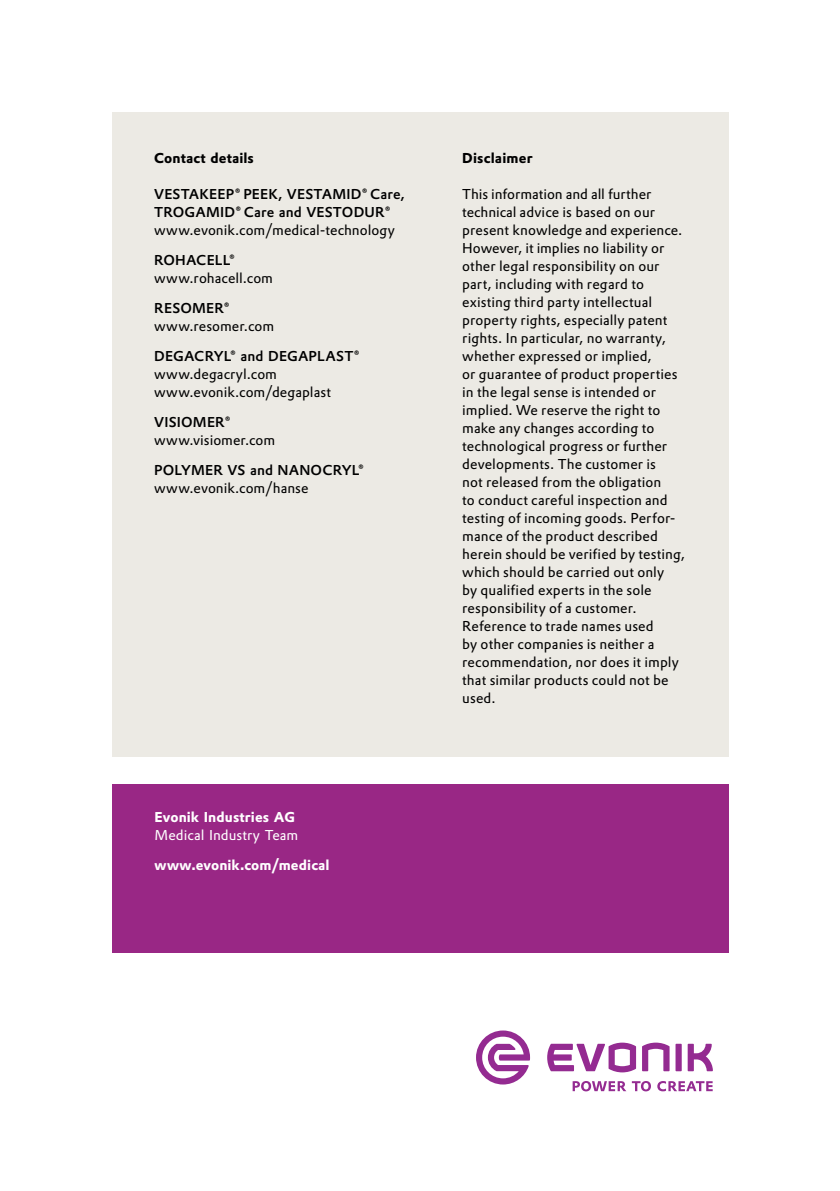
<style>
.page{position:relative;width:840px;height:1191px;background:#fff}
.page>*{position:absolute;margin:0;border:0;box-sizing:border-box;transform-origin:0 0}
.t1{font:14px/18px "Evonik Prokyon";letter-spacing:.01em;color:#000}
.t2{font:500 14px/18px "Evonik Prokyon";letter-spacing:.01em;color:#000}
.t3{font:700 14px "Evonik Prokyon";letter-spacing:.005em;color:#fff}
.t4{font:700 14px "Evonik Prokyon";letter-spacing:.01em;color:#000}
.t5{font:14px "Evonik Prokyon";letter-spacing:.005em;color:#fff}
</style>
<div class="page">
<svg style="left:687px;top:1043px;width:25px;height:28px"></svg>
<svg style="left:642px;top:1042px;width:27px;height:29px"></svg>
<div style="left:675px;top:1043px;width:6px;height:28px;background:#942b91"></div>
<svg style="left:547px;top:1042px;width:88px;height:30px"></svg>
<svg style="left:476px;top:1030px;width:53px;height:54px"></svg>
<svg style="left:572px;top:1081px;width:78px;height:10px"></svg>
<svg style="left:657px;top:1081px;width:55px;height:10px"></svg>
<div style="left:112px;top:784px;width:615px;height:168px;background:#992785"></div>
<div style="left:112px;top:112px;width:615px;height:644px;background:#eceae4"></div>
<p class="t4" style="left:154px;top:146px;width:101px">Contact details</p>
<p class="t2" style="left:154px;top:184px;width:252px">VESTAKEEP® PEEK, VESTAMID® Care,<br>TROGAMID® Care and VESTODUR®</p>
<p class="t1" style="left:154px;top:220px;width:242px">www.evonik.com/medical-technology</p>
<p class="t2" style="left:154px;top:250px;width:82px">ROHACELL®</p>
<p class="t1" style="left:154px;top:268px;width:120px">www.rohacell.com</p>
<p class="t2" style="left:154px;top:298px;width:77px">RESOMER®</p>
<p class="t1" style="left:154px;top:316px;width:121px">www.resomer.com</p>
<p class="t2" style="left:154px;top:346px;width:207px">DEGACRYL® and DEGAPLAST®</p>
<p class="t1" style="left:154px;top:364px;width:178px">www.degacryl.com www.evonik.com/degaplast</p>
<p class="t2" style="left:154px;top:412px;width:78px">VISIOMER®</p>
<p class="t1" style="left:154px;top:430px;width:122px">www.visiomer.com</p>
<p class="t2" style="left:154px;top:460px;width:211px">POLYMER VS and NANOCRYL®</p>
<p class="t1" style="left:154px;top:478px;width:156px">www.evonik.com/hanse</p>
<p class="t3" style="left:154px;top:806px;width:142px">Evonik Industries AG</p>
<p class="t5" style="left:154px;top:824px;width:145px">Medical Industry Team</p>
<p class="t3" style="left:154px;top:854px;width:176px">www.evonik.com/medical</p>
<p class="t4" style="left:462px;top:146px;width:72px">Disclaimer</p>
<p class="t1" style="left:462px;top:184px;width:224px">This information and all further technical advice is based on our present knowledge and experience.<br>However, it implies no liability or other legal responsibility on our part, including with regard to existing third party intellectual property rights, especially patent rights. In particular, no warranty, whether expressed or implied,<br>or guarantee of product properties in the legal sense is intended or implied. We reserve the right to make any changes according to technological progress or further developments. The customer is<br>not released from the obligation<br>to conduct careful inspection and testing of incoming goods. Perfor&shy;mance of the product described herein should be verified by testing, which should be carried out only<br>by qualified experts in the sole responsibility of a customer.<br>Reference to trade names used<br>by other companies is neither a recommendation, nor does it imply that similar products could not be used.</p>
</div>
